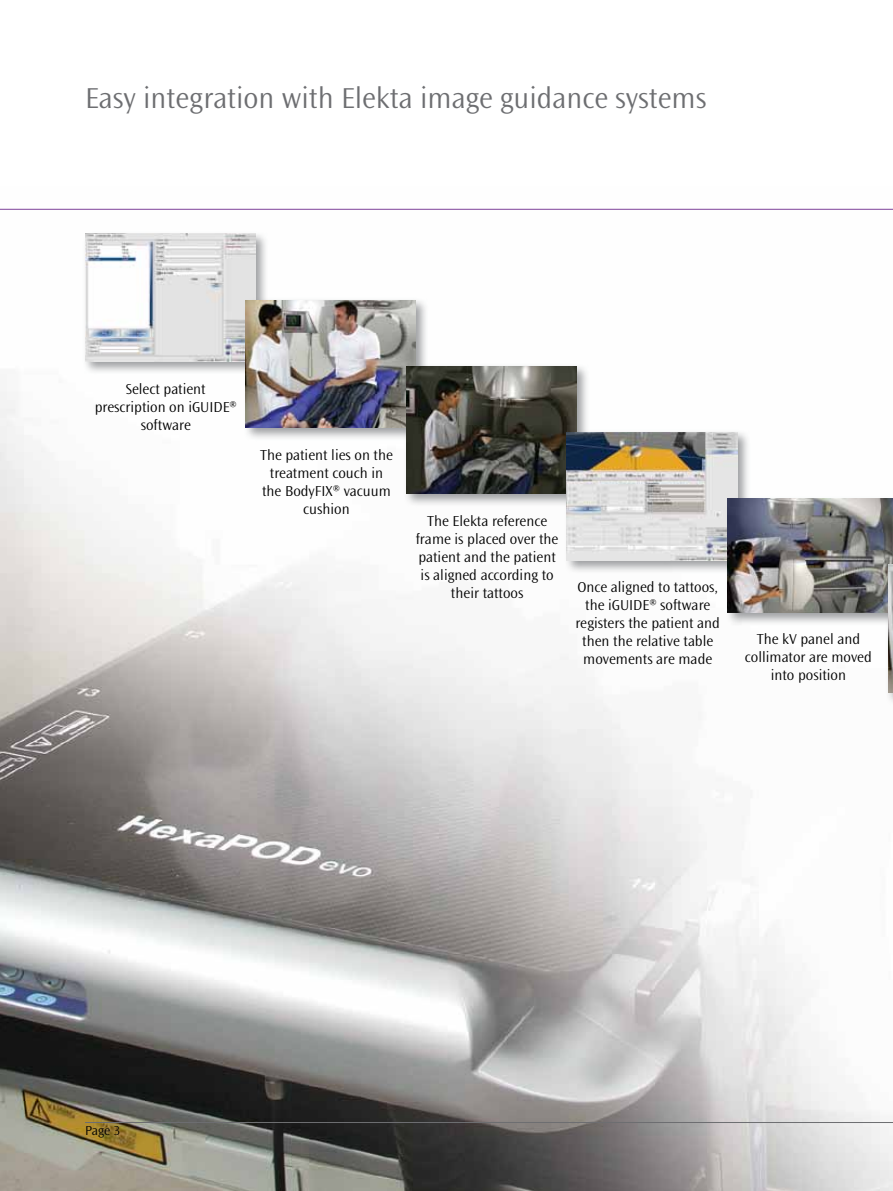
<style>
.page{position:relative;width:893px;height:1191px;background:#fff}
.page>*{position:absolute;margin:0;border:0;box-sizing:border-box;transform-origin:0 0}
.t1{font:300 30px "Ocean Sans";color:#6d6e71}
.t2{font:300 15px/18px "Ocean Sans";color:#000;text-align:center}
.t3{font:300 13.5px "Ocean Sans";color:#000}
</style>
<div class="page">
<img style="left:0;top:208px;width:893px;height:983px">
<div style="left:82px;top:231px;width:186px;height:144px;background:#7e8083;opacity:.75"></div>
<img style="left:85px;top:234px;width:170px;height:127px">
<div style="left:243px;top:297px;width:186px;height:144px;background:#7e8083;opacity:.75"></div>
<img style="left:246px;top:300px;width:170px;height:128px">
<div style="left:403px;top:363px;width:187px;height:144px;background:#7e8083;opacity:.75"></div>
<img style="left:406px;top:366px;width:170px;height:128px">
<div style="left:564px;top:429px;width:186px;height:145px;background:#7e8083;opacity:.75"></div>
<img style="left:567px;top:432px;width:170px;height:128px">
<div style="left:725px;top:496px;width:168px;height:130px;background:#7e8083;opacity:.75"></div>
<img style="left:728px;top:498px;width:165px;height:114px">
<hr style="left:0;top:209px;width:893px;height:1px;background:#7d4199">
<hr style="left:85px;top:1122px;width:808px;height:1px;background:#6d6e71">
<div style="left:885px;top:562px;width:8px;height:144px;background:#7e8083;opacity:.75"></div>
<img style="left:888px;top:565px;width:5px;height:127px">
<h1 class="t1" style="left:85px;top:81px;width:623px">Easy integration with Elekta image guidance systems</h1>
<p class="t2" style="left:95px;top:380px;width:144px">Select patient prescription on iGUIDE® software</p>
<p class="t2" style="left:260px;top:446px;width:134px">The patient lies on the treatment couch in the BodyFIX® vacuum cushion</p>
<p class="t2" style="left:416px;top:512px;width:144px">The Elekta reference frame is placed over the patient and the patient is aligned according to their tattoos</p>
<p class="t2" style="left:575px;top:578px;width:146px">Once aligned to tattoos, the iGUIDE® software registers the patient and then the relative table movements are made</p>
<p class="t2" style="left:745px;top:630px;width:128px">The kV panel and collimator are moved into position</p>
<p class="t3" style="left:85px;top:1123px;width:37px">Page 3</p>
</div>
